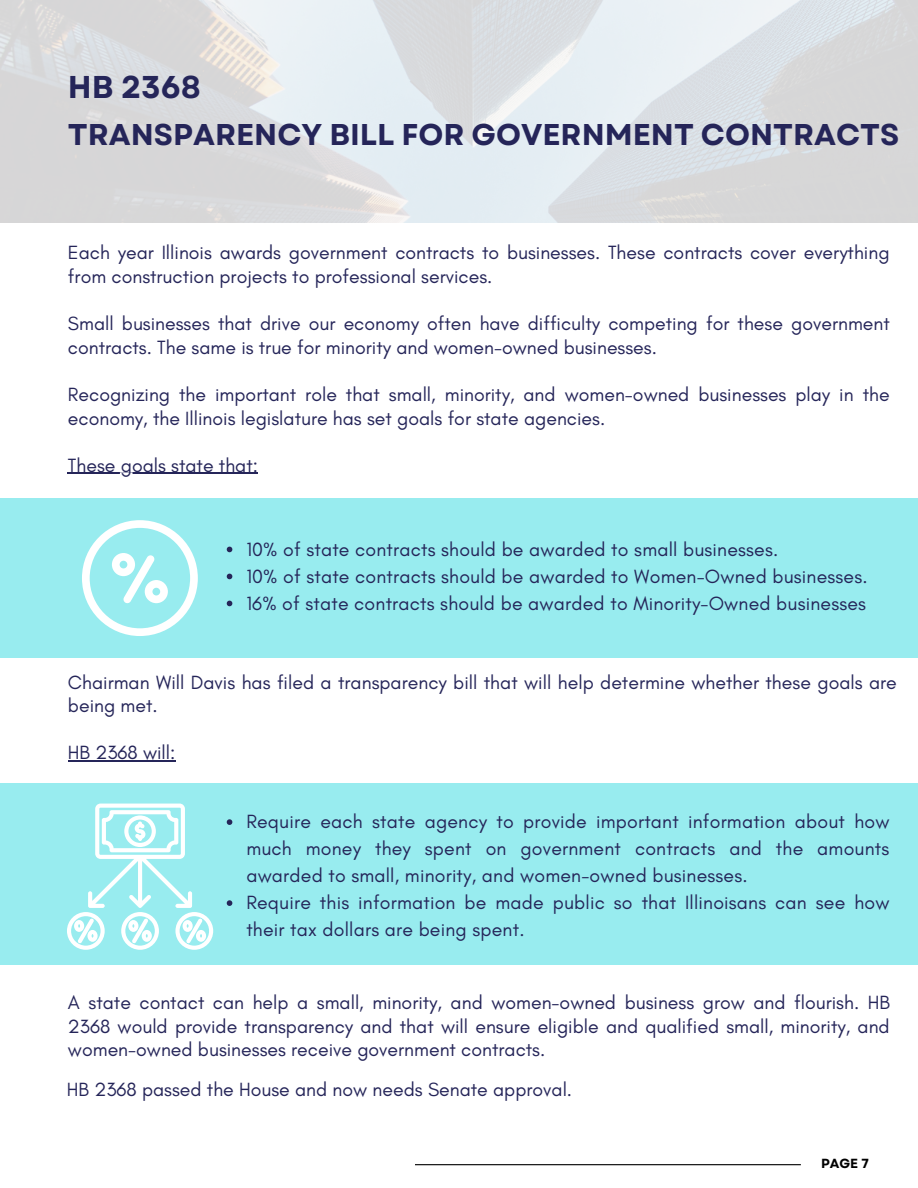
<style>
.page{position:relative;width:918px;height:1188px;background:#fff}
.page>*{position:absolute;margin:0;border:0;box-sizing:border-box;transform-origin:0 0}
.t1{font:700 31.5px "Garet";color:#252559}
.t2{font:700 30px "Garet";color:#252559}
.t3{font:19.5px/23.7px "Glacial Indifference";color:#252559}
.t4{font:700 13.2px "Garet";color:#000}
</style>
<div class="page">
<hr style="left:415px;top:1164px;width:386px;height:1px;background:#000">
<hr style="left:68px;top:473px;width:190px;height:1px;background:#252559">
<div style="left:0;top:498px;width:918px;height:160px;background:#98ecef"></div>
<svg style="left:82px;top:520px;width:116px;height:116px"></svg>
<div style="left:0;top:783px;width:918px;height:182px;background:#98ecef"></div>
<svg style="left:67px;top:804px;width:146px;height:146px"></svg>
<hr style="left:68px;top:761px;width:107px;height:1px;background:#252559">
<svg style="left:227px;top:547px;width:5px;height:5px"></svg>
<svg style="left:227px;top:574px;width:5px;height:5px"></svg>
<svg style="left:227px;top:601px;width:5px;height:5px"></svg>
<svg style="left:227px;top:819px;width:5px;height:6px"></svg>
<svg style="left:227px;top:900px;width:5px;height:6px"></svg>
<h1 class="t1" style="left:68px;top:64px;width:134px">HB 2368</h1>
<h2 class="t2" style="left:68px;top:113px;width:833px">TRANSPARENCY BILL FOR GOVERNMENT CONTRACTS</h2>
<p class="t3" style="left:68px;top:240px;width:823px">Each year Illinois awards government contracts to businesses. These contracts cover everything from construction projects to professional services.</p>
<p class="t3" style="left:68px;top:311px;width:823px">Small businesses that drive our economy often have difficulty competing for these government contracts. The same is true for minority and women-owned businesses.</p>
<p class="t3" style="left:68px;top:382px;width:823px">Recognizing the important role that small, minority, and women-owned businesses play in the economy, the Illinois legislature has set goals for state agencies.</p>
<p class="t3" style="left:68px;top:453px;width:192px">These goals state that:</p>
<p class="t3" style="left:246px;top:535px;width:623px;line-height:27px">10% of state contracts should be awarded to small businesses.<br>10% of state contracts should be awarded to Women-Owned businesses.<br>16% of state contracts should be awarded to Minority-Owned businesses</p>
<p class="t3" style="left:68px;top:670px;width:830px">Chairman Will Davis has filed a transparency bill that will help determine whether these goals are being met.</p>
<p class="t3" style="left:68px;top:741px;width:109px">HB 2368 will:</p>
<p class="t3" style="left:246px;top:808px;width:645px;line-height:27px">Require each state agency to provide important information about how much money they spent on government contracts and the amounts awarded to small, minority, and women-owned businesses.<br>Require this information be made public so that Illinoisans can see how their tax dollars are being spent.</p>
<p class="t3" style="left:68px;top:990px;width:824px;text-align:justify">A state contact can help a small, minority, and women-owned business grow and flourish. HB 2368 would provide transparency and that will ensure eligible and qualified small, minority, and women-owned businesses receive government contracts.</p>
<p class="t3" style="left:67px;top:1077px;width:507px">HB 2368 passed the House and now needs Senate approval.</p>
<p class="t4" style="left:821px;top:1154px;width:49px">PAGE 7</p>
</div>
